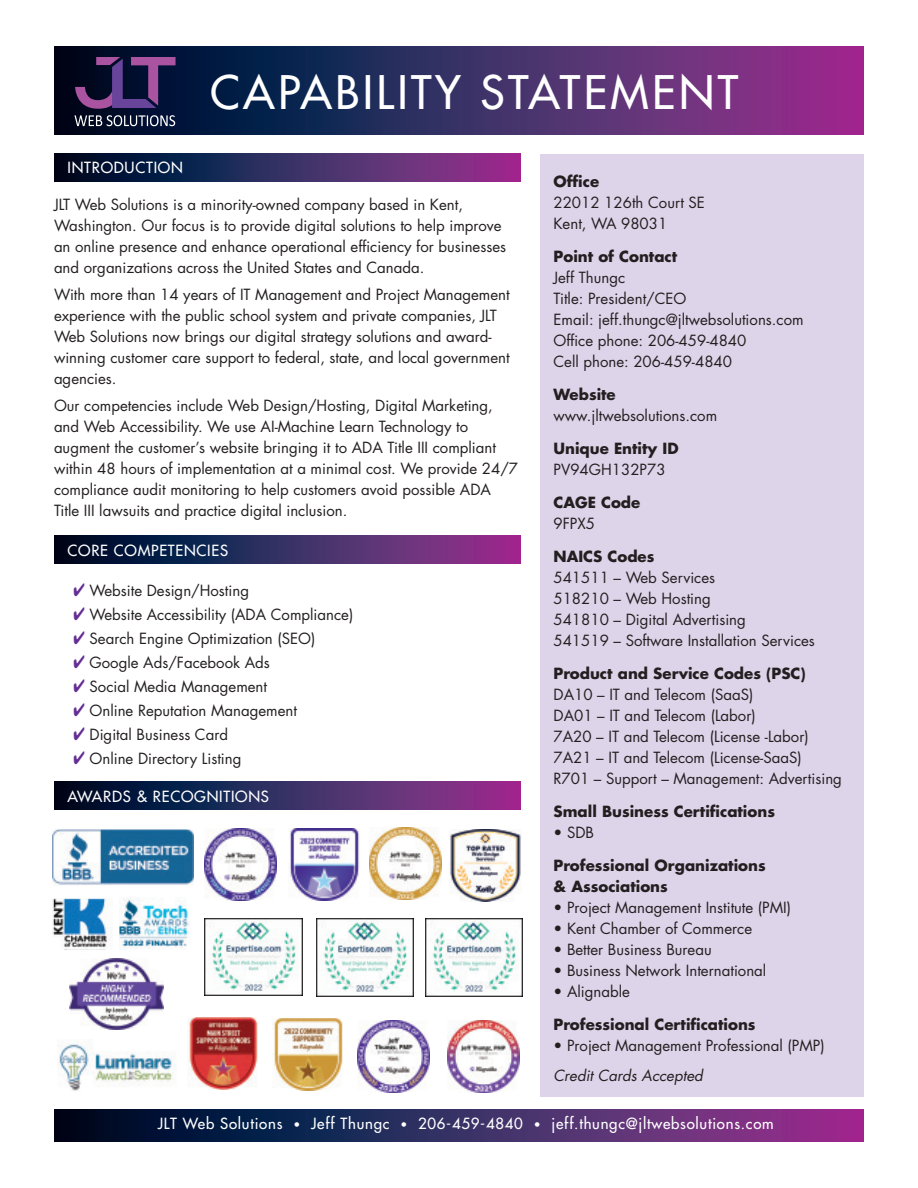
<style>
.page{position:relative;width:918px;height:1188px;background:#fff}
.page>*{position:absolute;margin:0;border:0;box-sizing:border-box;transform-origin:0 0}
.t1{font:45px "Futura";letter-spacing:.075em;color:#fff}
.t2{font:15px/21px "Futura";color:#231f20}
.t3{font:700 15px/21px "Futura";color:#231f20}
.t4{font:15px "Futura";letter-spacing:.05em;color:#fff}
.t5{font:italic 15px "Futura";color:#231f20}
.s1{color:#652d91}
.s2{font-size:12px}
</style>
<div class="page">
<svg style="left:54px;top:46px;width:810px;height:89px;background:#422a65"></svg>
<svg style="left:75px;top:115px;width:100px;height:11px"></svg>
<svg style="left:75px;top:57px;width:101px;height:52px;background:#372556"></svg>
<div style="left:540px;top:155px;width:324px;height:942px;background:#ddd4e9"></div>
<svg style="left:54px;top:536px;width:467px;height:28px;background:#3c275f"></svg>
<svg style="left:54px;top:153px;width:467px;height:28px;background:#3c275f"></svg>
<svg style="left:54px;top:782px;width:467px;height:28px;background:#3c275f"></svg>
<img style="left:52px;top:829px;width:141px;height:56px">
<img style="left:205px;top:828px;width:72px;height:72px">
<img style="left:289px;top:829px;width:71px;height:72px">
<img style="left:316px;top:919px;width:97px;height:78px">
<img style="left:369px;top:828px;width:72px;height:72px">
<img style="left:425px;top:919px;width:98px;height:77px">
<img style="left:205px;top:918px;width:97px;height:78px">
<img style="left:69px;top:958px;width:94px;height:72px">
<img style="left:53px;top:898px;width:59px;height:50px">
<img style="left:358px;top:1020px;width:72px;height:72px">
<img style="left:447px;top:1021px;width:72px;height:72px">
<img style="left:272px;top:1019px;width:71px;height:72px">
<img style="left:189px;top:1017px;width:69px;height:72px">
<img style="left:58px;top:1041px;width:119px;height:50px">
<img style="left:449px;top:830px;width:72px;height:72px">
<svg style="left:54px;top:1109px;width:810px;height:33px;background:#3c275f"></svg>
<img style="left:119px;top:897px;width:71px;height:52px">
<h1 class="t1" style="left:210px;top:63px;width:530px">CAPABILITY STATEMENT</h1>
<p class="t4" style="left:68px;top:158px;width:117px">INTRODUCTION</p>
<p class="t2" style="left:54px;top:194px;width:454px">JLT Web Solutions is a minority-owned company based in Kent, Washington. Our focus is to provide digital solutions to help improve an online presence and enhance operational efficiency for businesses and organizations across the United States and Canada.</p>
<p class="t2" style="left:54px;top:284px;width:457px">With more than 14 years of IT Management and Project Management experience with the public school system and private companies, JLT Web Solutions now brings our digital strategy solutions and award&shy;winning customer care support to federal, state, and local government agencies.</p>
<p class="t2" style="left:54px;top:395px;width:466px">Our competencies include Web Design/Hosting, Digital Marketing, and Web Accessibility. We use AI-Machine Learn Technology to augment the customer’s website bringing it to ADA Title III compliant within 48 hours of implementation at a minimal cost. We provide 24/7 compliance audit monitoring to help customers avoid possible ADA Title III lawsuits and practice digital inclusion.</p>
<p class="t4" style="left:68px;top:540px;width:162px">CORE COMPETENCIES</p>
<p class="t2" style="left:74px;top:579px;width:177px"><span class="s1">✔</span> Website Design/Hosting</p>
<p class="t2" style="left:74px;top:603px;width:281px"><span class="s1">✔</span> Website Accessibility (ADA Compliance)</p>
<p class="t2" style="left:74px;top:627px;width:243px"><span class="s1">✔</span> Search Engine Optimization (SEO)</p>
<p class="t2" style="left:74px;top:651px;width:198px"><span class="s1">✔</span> Google Ads/Facebook Ads</p>
<p class="t2" style="left:74px;top:675px;width:195px"><span class="s1">✔</span> Social Media Management</p>
<p class="t2" style="left:74px;top:699px;width:225px"><span class="s1">✔</span> Online Reputation Management</p>
<p class="t2" style="left:74px;top:723px;width:156px"><span class="s1">✔</span> Digital Business Card</p>
<p class="t2" style="left:74px;top:747px;width:170px"><span class="s1">✔</span> Online Directory Listing</p>
<p class="t4" style="left:68px;top:786px;width:203px">AWARDS &amp; RECOGNITIONS</p>
<p class="t3" style="left:554px;top:170px;width:47px">Office</p>
<p class="t2" style="left:554px;top:192px;width:153px">22012 126th Court SE<br>Kent, WA 98031</p>
<p class="t3" style="left:554px;top:245px;width:125px">Point of Contact</p>
<p class="t2" style="left:554px;top:267px;width:252px">Jeff Thungc<br>Title: President/CEO<br>Email: jeff.thungc@jltwebsolutions.com<br>Office phone: 206-459-4840<br>Cell phone: 206-459-4840</p>
<p class="t3" style="left:554px;top:383px;width:64px">Website</p>
<p class="t2" style="left:554px;top:405px;width:165px">www.jltwebsolutions.com</p>
<p class="t3" style="left:554px;top:437px;width:127px">Unique Entity ID</p>
<p class="t2" style="left:554px;top:459px;width:114px">PV94GH132P73</p>
<p class="t3" style="left:554px;top:491px;width:88px">CAGE Code</p>
<p class="t2" style="left:554px;top:513px;width:43px">9FPX5</p>
<p class="t3" style="left:554px;top:545px;width:102px">NAICS Codes</p>
<p class="t2" style="left:554px;top:567px;width:263px">541511 – Web Services<br>518210 – Web Hosting<br>541810 – Digital Advertising<br>541519 – Software Installation Services</p>
<p class="t3" style="left:554px;top:662px;width:254px">Product and Service Codes (PSC)</p>
<p class="t2" style="left:554px;top:684px;width:290px">DA10 – IT and Telecom (SaaS)<br>DA01 – IT and Telecom (Labor)<br>7A20 – IT and Telecom (License -Labor)<br>7A21 – IT and Telecom (License-SaaS)<br>R701 – Support – Management: Advertising</p>
<p class="t3" style="left:554px;top:800px;width:223px">Small Business Certifications</p>
<p class="t2" style="left:554px;top:822px;width:42px">• SDB</p>
<p class="t3" style="left:554px;top:854px;width:214px">Professional Organizations &amp; Associations</p>
<p class="t2" style="left:554px;top:897px;width:239px">• Project Management Institute (PMI)</p>
<p class="t2" style="left:554px;top:918px;width:200px">• Kent Chamber of Commerce</p>
<p class="t2" style="left:554px;top:939px;width:160px">• Better Business Bureau</p>
<p class="t2" style="left:554px;top:960px;width:214px">• Business Network International</p>
<p class="t2" style="left:554px;top:981px;width:78px">• Alignable</p>
<p class="t3" style="left:554px;top:1013px;width:204px">Professional Certifications</p>
<p class="t2" style="left:554px;top:1035px;width:273px">• Project Management Professional (PMP)</p>
<p class="t5" style="left:554px;top:1065px;width:151px">Credit Cards Accepted</p>
<p class="t4" style="left:158px;top:1114px;width:617px">JLT Web Solutions <span class="s2">•</span> Jeff Thungc <span class="s2">•</span> 206-459-4840 <span class="s2">•</span> jeff.thungc@jltwebsolutions.com</p>
</div>
